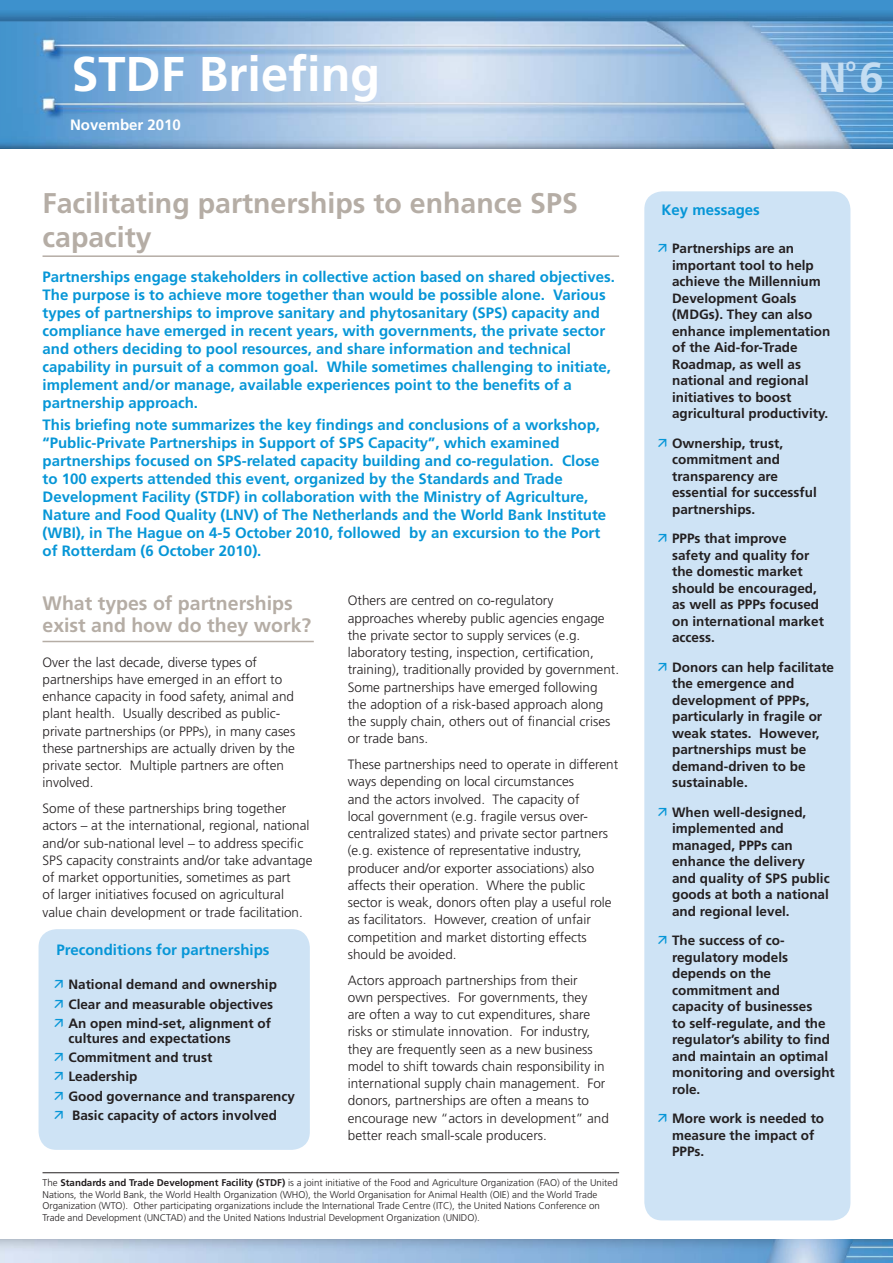
<style>
.page{position:relative;width:893px;height:1263px;background:#fff}
.page>*{position:absolute;margin:0;border:0;box-sizing:border-box;transform-origin:0 0}
.t1{font:700 48.75px "Frutiger LT Std";color:#fff}
.t2{font:700 42px "Frutiger LT Std";color:#c4ddf2;scale:.92 1}
.t3{font:700 28.5px/34.2px "Frutiger LT Std";color:#b5ada5}
.t4{font:700 19.5px/22.5px "Frutiger LT Std";color:#b5ada5}
.t5{font:700 18.3px "Frutiger LT Std";color:#c4ddf2;scale:.92 1}
.t6{font:700 15px/18px "Frutiger LT Std";color:#0696d7}
.t7{font:700 15px "Frutiger LT Std";color:#fff}
.t8{font:300 13.5px/17.2px "Frutiger LT Std";color:#231f20}
.t9{font:700 13.5px/16.5px "Frutiger LT Std";color:#231f20}
.t10{font:300 9.75px/11.7px "Frutiger LT Std";color:#231f20}
.s1{font-weight:700}
</style>
<div class="page">
<img style="left:0;top:0;width:893px;height:148px">
<img style="left:0;top:1240px;width:893px;height:23px">
<hr style="left:43px;top:641px;width:271px;height:1px;background:#b5ada5">
<hr style="left:43px;top:255px;width:576px;height:2px;background:#b5ada5">
<div style="left:644px;top:191px;width:206px;height:1029px;background:#cee3f5;border-radius:18px"></div>
<div style="left:39px;top:929px;width:271px;height:221px;background:#cee3f5;border-radius:18px"></div>
<hr style="left:43px;top:1172px;width:576px;height:1px;background:#231f20">
<h1 class="t1" style="left:71px;top:46px;width:310px">STDF Briefing</h1>
<p class="t7" style="left:70px;top:116px;width:112px">November 2010</p>
<h3 class="t3" style="left:43px;top:186px;width:537px">Facilitating partnerships to enhance SPS capacity</h3>
<p class="t6" style="left:43px;top:268px;width:574px">Partnerships engage stakeholders in collective action based on shared objectives.<br>The purpose is to achieve more together than would be possible alone. Various types of partnerships to improve sanitary and phytosanitary (SPS) capacity and compliance have emerged in recent years, with governments, the private sector and others deciding to pool resources, and share information and technical capability in pursuit of a common goal. While sometimes challenging to initiate, implement and/or manage, available experiences point to the benefits of a partnership approach.</p>
<p class="t6" style="left:43px;top:416px;width:565px">This briefing note summarizes the key findings and conclusions of a workshop, “Public-Private Partnerships in Support of SPS Capacity”, which examined partnerships focused on SPS-related capacity building and co-regulation. Close to 100 experts attended this event, organized by the Standards and Trade Development Facility (STDF) in collaboration with the Ministry of Agriculture, Nature and Food Quality (LNV) of The Netherlands and the World Bank Institute (WBI), in The Hague on 4-5 October 2010, followed by an excursion to the Port of Rotterdam (6 October 2010).</p>
<h3 class="t4" style="left:43px;top:592px;width:270px">What types of partnerships exist and how do they work?</h3>
<p class="t8" style="left:43px;top:653px;width:254px">Over the last decade, diverse types of partnerships have emerged in an effort to enhance capacity in food safety, animal and plant health. Usually described as public&shy;private partnerships (or PPPs), in many cases these partnerships are actually driven by the private sector. Multiple partners are often involved.</p>
<p class="t8" style="left:43px;top:800px;width:272px">Some of these partnerships bring together actors – at the international, regional, national and/or sub-national level – to address specific SPS capacity constraints and/or take advantage of market opportunities, sometimes as part<br>of larger initiatives focused on agricultural value chain development or trade facilitation.</p>
<p class="t6" style="left:56px;top:941px;width:215px">Preconditions for partnerships</p>
<p class="t9" style="left:68px;top:975px;width:210px;line-height:19.2px">National demand and ownership<br>Clear and measurable objectives<br>An open mind-set, alignment of</p>
<p class="t9" style="left:68px;top:1029px;width:228px;line-height:19.2px">cultures and expectations<br>Commitment and trust<br>Leadership<br>Good governance and transparency<br>Basic capacity of actors involved</p>
<p class="t8" style="left:348px;top:592px;width:273px">Others are centred on co-regulatory approaches whereby public agencies engage the private sector to supply services (e.g. laboratory testing, inspection, certification, training), traditionally provided by government.<br>Some partnerships have emerged following the adoption of a risk-based approach along the supply chain, others out of financial crises or trade bans.</p>
<p class="t8" style="left:348px;top:756px;width:272px">These partnerships need to operate in different ways depending on local circumstances<br>and the actors involved. The capacity of<br>local government (e.g. fragile versus over&shy;centralized states) and private sector partners (e.g. existence of representative industry, producer and/or exporter associations) also affects their operation. Where the public sector is weak, donors often play a useful role as facilitators. However, creation of unfair competition and market distorting effects should be avoided.</p>
<p class="t8" style="left:348px;top:971px;width:263px">Actors approach partnerships from their<br>own perspectives. For governments, they<br>are often a way to cut expenditures, share risks or stimulate innovation. For industry, they are frequently seen as a new business model to shift towards chain responsibility in international supply chain management. For donors, partnerships are often a means to encourage new “actors in development” and better reach small-scale producers.</p>
<p class="t10" style="left:43px;top:1177px;width:577px">The <span class="s1">Standards and Trade Development Facility (STDF)</span> is a joint initiative of the Food and Agriculture Organization (FAO) of the United Nations, the World Bank, the World Health Organization (WHO), the World Organisation for Animal Health (OIE) and the World Trade Organization (WTO). Other participating organizations include the International Trade Centre (ITC), the United Nations Conference on Trade and Development (UNCTAD) and the United Nations Industrial Development Organization (UNIDO).</p>
<h3 class="t5" style="left:846px;top:54px;width:13px">o</h3>
<h2 class="t2" style="left:819px;top:53px;width:73px">N 6</h2>
<p class="t6" style="left:662px;top:201px;width:100px">Key messages</p>
<p class="t9" style="left:672px;top:240px;width:160px">Partnerships are an important tool to help achieve the Millennium<br>Development Goals (MDGs). They can also enhance implementation of the Aid-for-Trade<br>Roadmap, as well as national and regional initiatives to boost agricultural productivity.</p>
<p class="t9" style="left:672px;top:435px;width:146px">Ownership, trust, commitment and transparency are essential for successful partnerships.</p>
<p class="t9" style="left:672px;top:530px;width:153px">PPPs that improve safety and quality for the domestic market should be encouraged, as well as PPPs focused on international market access.</p>
<p class="t9" style="left:672px;top:659px;width:164px">Donors can help facilitate the emergence and development of PPPs, particularly in fragile or weak states. However, partnerships must be demand-driven to be sustainable.</p>
<p class="t9" style="left:672px;top:804px;width:159px">When well-designed, implemented and managed, PPPs can enhance the delivery and quality of SPS public goods at both a national and regional level.</p>
<p class="t9" style="left:672px;top:932px;width:164px">The success of co&shy;regulatory models depends on the commitment and capacity of businesses<br>to self-regulate, and the regulator’s ability to find and maintain an optimal monitoring and oversight role.</p>
<p class="t9" style="left:672px;top:1110px;width:154px">More work is needed to measure the impact of<br>PPPs.</p>
</div>
